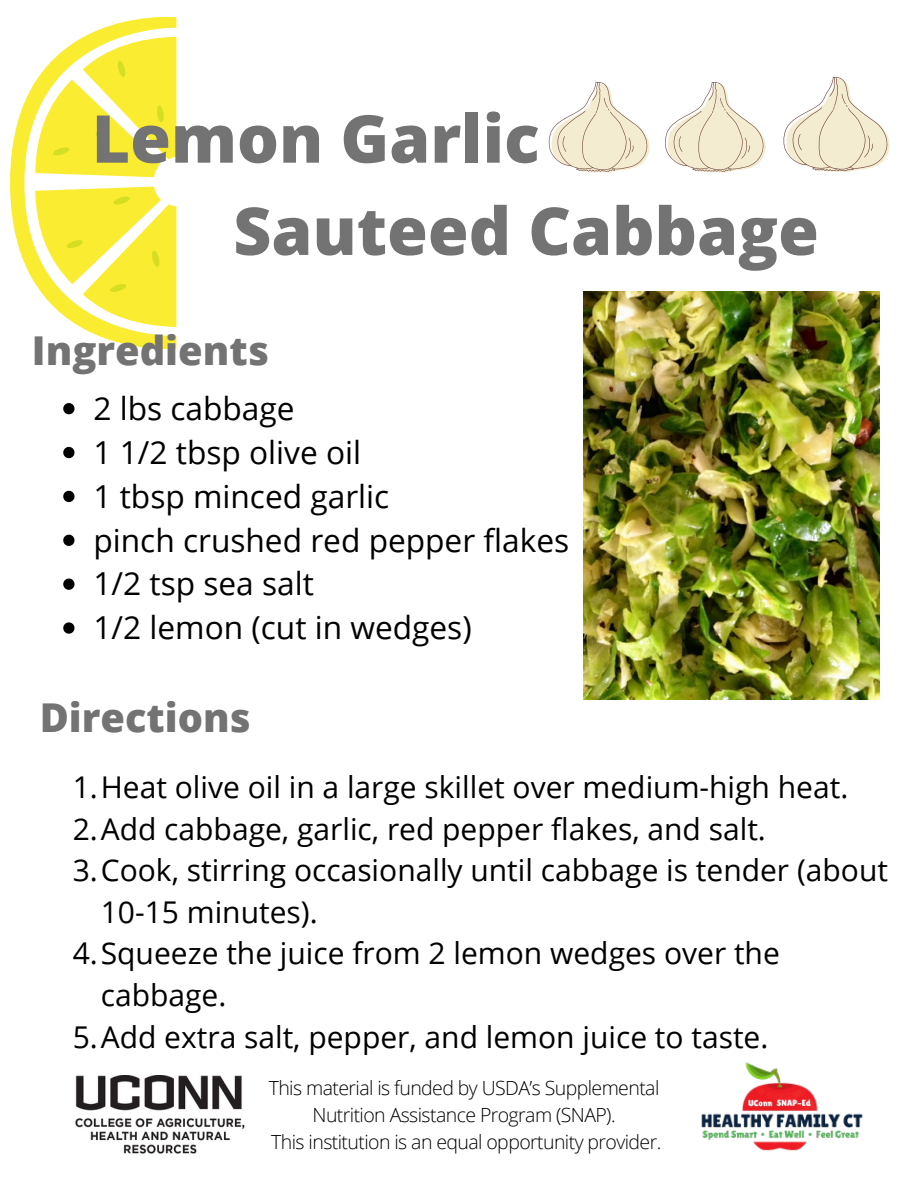
<style>
.page{position:relative;width:918px;height:1188px;background:#fff}
.page>*{position:absolute;margin:0;border:0;box-sizing:border-box;transform-origin:0 0}
.t1{font:800 66px "Open Sans";color:#737373}
.t2{font:800 39.75px "Open Sans";color:#737373}
.t3{font:31.65px "Open Sans";color:#000}
.t4{font:30px/41.7px "Open Sans";color:#000}
.t5{font:300 19.5px "Open Sans";letter-spacing:-.03em;color:#000}
</style>
<div class="page">
<img style="left:583px;top:292px;width:296px;height:408px">
<svg style="left:10px;top:16px;width:166px;height:333px"></svg>
<svg style="left:35px;top:37px;width:141px;height:140px"></svg>
<svg style="left:35px;top:187px;width:141px;height:140px"></svg>
<svg style="left:665px;top:82px;width:101px;height:91px"></svg>
<svg style="left:63px;top:403px;width:12px;height:11px"></svg>
<svg style="left:63px;top:447px;width:12px;height:11px"></svg>
<svg style="left:63px;top:491px;width:12px;height:11px"></svg>
<svg style="left:63px;top:535px;width:12px;height:11px"></svg>
<svg style="left:63px;top:579px;width:12px;height:11px"></svg>
<svg style="left:63px;top:622px;width:12px;height:12px"></svg>
<svg style="left:548px;top:82px;width:102px;height:91px"></svg>
<svg style="left:783px;top:77px;width:107px;height:95px"></svg>
<img style="left:75px;top:1076px;width:170px;height:78px">
<img style="left:701px;top:1062px;width:162px;height:89px">
<p class="t1" style="left:92px;top:92px;width:449px">Lemon Garlic</p>
<p class="t1" style="left:233px;top:184px;width:587px">Sauteed Cabbage</p>
<p class="t2" style="left:32px;top:323px;width:239px">Ingredients</p>
<p class="t3" style="left:93px;top:386px;width:203px">2 lbs cabbage</p>
<p class="t3" style="left:93px;top:430px;width:269px">1 1/2 tbsp olive oil</p>
<p class="t3" style="left:93px;top:474px;width:297px">1 tbsp minced garlic</p>
<p class="t3" style="left:93px;top:518px;width:477px">pinch crushed red pepper flakes</p>
<p class="t3" style="left:93px;top:562px;width:222px">1/2 tsp sea salt</p>
<p class="t3" style="left:93px;top:606px;width:380px">1/2 lemon (cut in wedges)</p>
<p class="t2" style="left:40px;top:690px;width:213px">Directions</p>
<p class="t4" style="left:73px;top:765px;width:777px">1.Heat olive oil in a large skillet over medium-high heat.</p>
<p class="t4" style="left:73px;top:807px;width:695px">2.Add cabbage, garlic, red pepper flakes, and salt.</p>
<p class="t4" style="left:101px;top:849px;width:789px;text-indent:-28px">3.Cook, stirring occasionally until cabbage is tender (about<br>10-15 minutes).</p>
<p class="t4" style="left:101px;top:932px;width:681px;text-indent:-28px">4.Squeeze the juice from 2 lemon wedges over the cabbage.</p>
<p class="t4" style="left:73px;top:1015px;width:697px">5.Add extra salt, pepper, and lemon juice to taste.</p>
<p class="t5" style="left:269px;top:1074px;width:392px">This material is funded by USDA’s Supplemental</p>
<p class="t5" style="left:313px;top:1101px;width:305px">Nutrition Assistance Program (SNAP).</p>
<p class="t5" style="left:271px;top:1128px;width:392px">This institution is an equal opportunity provider.</p>
</div>
